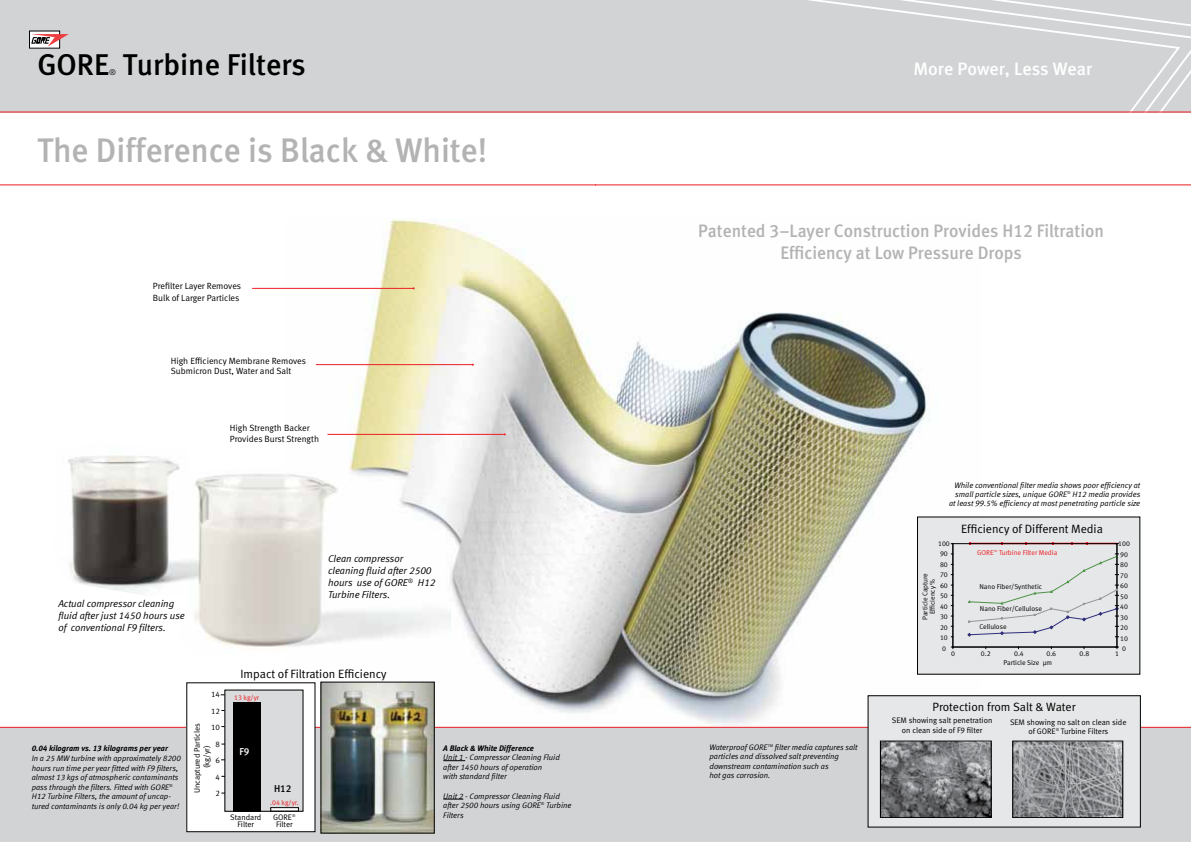
<style>
.page{position:relative;width:1191px;height:842px;background:#fff}
.page>*{position:absolute;margin:0;border:0;box-sizing:border-box;transform-origin:0 0}
.t1{font:34px "Meta Medium LF";color:#b3b3b3}
.t2{font:30px "Meta Medium LF";color:#000}
.t3{font:18px/21.6px "Meta Medium LF";color:#b3b3b3;text-align:center}
.t4{font:18px "Meta Medium LF";color:#fff}
.t5{font:12px "Meta Normal LF";color:#000}
.t6{font:italic 10px/12px "Meta Normal LF";color:#000}
.t7{font:10px "Meta Medium LF";color:#000}
.t8{font:10px "Meta Medium LF";color:#fff}
.t9{font:9px/10.8px "Meta Normal LF";color:#000}
.t10{font:italic 8px/9.6px "Meta Normal LF";color:#000}
.t11{font:8px/16.5px "Meta Normal LF";color:#000;text-align:center}
.t12{font:italic 8px "Meta Bold LF";color:#000}
.t13{font:7px/10.5px "Meta Normal LF";color:#000}
.t14{font:7px "Meta Normal LF";color:#ed1d24}
.t15{font:4.7px "Myriad";letter-spacing:.06em;color:#000}
</style>
<div class="page">
<img style="left:595px;top:312px;width:385px;height:415px">
<div style="left:595px;top:727px;width:596px;height:115px;background:#d1d3d4"></div>
<div style="left:917px;top:517px;width:222px;height:157px;background:#e6e7e8"></div>
<div style="left:868px;top:696px;width:272px;height:131px;background:#e6e7e8"></div>
<div style="left:867px;top:695px;width:273px;height:132px;border:1px solid #000"></div>
<hr style="left:595px;top:184px;width:596px;height:1px;background:#ed1d24">
<hr style="left:953px;top:543px;width:164px;height:1px;background:#000">
<hr style="left:952px;top:544px;width:1px;height:103px;background:#000">
<hr style="left:953px;top:647px;width:164px;height:1px;background:#000">
<hr style="left:1116px;top:544px;width:1px;height:103px;background:#000">
<svg style="left:967px;top:554px;width:151px;height:84px"></svg>
<img style="left:882px;top:743px;width:107px;height:72px">
<div style="left:880px;top:741px;width:111px;height:76px;border:1px solid #000"></div>
<img style="left:1014px;top:743px;width:106px;height:72px">
<div style="left:595px;top:0;width:596px;height:113px;background:#d1d3d4"></div>
<img style="left:286px;top:218px;width:309px;height:509px">
<div style="left:0;top:727px;width:595px;height:115px;background:#d1d3d4"></div>
<div style="left:187px;top:683px;width:128px;height:149px;background:#fff"></div>
<div style="left:225px;top:690px;width:78px;height:121px;background:#dadbdc"></div>
<hr style="left:0;top:184px;width:595px;height:1px;background:#ed1d24">
<svg style="left:443px;top:760px;width:22px;height:1px"></svg>
<svg style="left:443px;top:799px;width:20px;height:1px"></svg>
<div style="left:233px;top:702px;width:27px;height:109px;background:#000"></div>
<div style="left:271px;top:807px;width:27px;height:4px;border:1px solid #000"></div>
<img style="left:323px;top:684px;width:109px;height:147px">
<div style="left:0;top:0;width:595px;height:113px;background:#d1d3d4"></div>
<img style="left:68px;top:442px;width:383px;height:218px">
<hr style="left:316px;top:364px;width:157px;height:1px;background:#ed1d24">
<hr style="left:252px;top:288px;width:162px;height:1px;background:#ed1d24">
<hr style="left:327px;top:434px;width:178px;height:1px;background:#ed1d24">
<h2 class="t2" style="left:123px;top:48px;width:184px">Turbine Filters</h2>
<h2 class="t2" style="left:37px;top:48px;width:73px">GORE</h2>
<p class="t11" style="left:109px;top:64px;width:8px">®</p>
<h1 class="t1" style="left:37px;top:130px;width:451px">The Difference is Black &amp; White!</h1>
<p class="t9" style="left:153px;top:280px;width:90px;line-height:12px">Prefilter Layer Removes<br>Bulk of Larger Particles</p>
<p class="t9" style="left:171px;top:355px;width:137px">High Efficiency Membrane Removes<br>Submicron Dust, Water and Salt</p>
<p class="t9" style="left:230px;top:423px;width:91px">High Strength Backer<br>Provides Burst Strength</p>
<p class="t6" style="left:58px;top:598px;width:128px">Actual compressor cleaning fluid after just 1450 hours use of conventional F9 filters.</p>
<p class="t6" style="left:328px;top:553px;width:109px">Clean compressor cleaning fluid after 2500 hours use of GORE<sup>®</sup> H12<br>Turbine Filters.</p>
<p class="t12" style="left:32px;top:744px;width:138px">0.04 kilogram vs. 13 kilograms per year</p>
<p class="t10" style="left:32px;top:753px;width:151px">In a 25 MW turbine with approximately 8200 hours run time per year fitted with F9 filters, almost 13 kgs of atmospheric contaminants pass through the filters. Fitted with GORE<sup>® </sup>H12 Turbine Filters, the amount of uncap&shy;tured contaminants is only 0.04 kg per year!</p>
<p class="t11" style="left:211px;top:686px;width:10px">14<br>12<br>10<br>8<br>6<br>4<br>2</p>
<p class="t11" style="left:192px;top:793px;width:72px;line-height:9.6px;rotate:-90deg">Uncaptured Particles (kg/yr)</p>
<h3 class="t5" style="left:240px;top:666px;width:148px">Impact of Filtration Efficiency</h3>
<p class="t14" style="left:234px;top:693px;width:26px">13 kg/yr</p>
<p class="t8" style="left:239px;top:746px;width:11px">F9</p>
<p class="t7" style="left:274px;top:783px;width:19px">H12</p>
<p class="t14" style="left:270px;top:799px;width:30px">.04 kg/yr.</p>
<p class="t11" style="left:230px;top:813px;width:33px;line-height:7px">Standard<br>Filter</p>
<p class="t11" style="left:273px;top:813px;width:24px;line-height:7px">GORE<sup>®<br></sup>Filter</p>
<p class="t12" style="left:443px;top:743px;width:92px">A Black &amp; White Difference</p>
<p class="t10" style="left:443px;top:752px;width:118px">Unit 1 - Compressor Cleaning Fluid after 1450 hours of operation<br>with standard filter</p>
<p class="t10" style="left:443px;top:791px;width:130px">Unit 2 - Compressor Cleaning Fluid after 2500 hours using GORE<sup>®</sup> Turbine<br>Filters</p>
<h3 class="t4" style="left:913px;top:59px;width:180px">More Power, Less Wear</h3>
<h3 class="t3" style="left:698px;top:220px;width:407px">Patented 3–Layer Construction Provides H12 Filtration<br>Efficiency at Low Pressure Drops</h3>
<p class="t10" style="left:949px;top:481px;width:193px;line-height:9px;text-align:right">While conventional filter media shows poor efficiency at small particle sizes, unique GORE<sup>®</sup> H12 media provides at least 99.5% efficiency at most penetrating particle size</p>
<h3 class="t5" style="left:961px;top:522px;width:143px">Efficiency of Different Media</h3>
<p class="t13" style="left:938px;top:538px;width:13px">100<br>90<br>80<br>70<br>60<br>50<br>40<br>30<br>20<br>10<br>0</p>
<p class="t13" style="left:1118px;top:539px;width:13px">100<br>90<br>80<br>70<br>60<br>50<br>40<br>30<br>20<br>10<br>0</p>
<p class="t13" style="left:951px;top:648px;width:5px">0</p>
<p class="t13" style="left:981px;top:648px;width:11px">0.2</p>
<p class="t13" style="left:1014px;top:648px;width:11px">0.4</p>
<p class="t13" style="left:1046px;top:648px;width:11px">0.6</p>
<p class="t13" style="left:1079px;top:648px;width:11px">0.8</p>
<p class="t13" style="left:1115px;top:648px;width:5px">1</p>
<p class="t15" style="left:941px;top:541px;width:9px">100</p>
<p class="t15" style="left:1120px;top:541px;width:9px">100</p>
<p class="t14" style="left:977px;top:549px;width:82px">GORE<sup>™</sup> Turbine Filter Media</p>
<p class="t15" style="left:943px;top:551px;width:7px">90</p>
<p class="t15" style="left:1120px;top:551px;width:7px">90</p>
<p class="t15" style="left:943px;top:562px;width:7px">80</p>
<p class="t15" style="left:1120px;top:562px;width:7px">80</p>
<p class="t15" style="left:943px;top:572px;width:7px">70</p>
<p class="t15" style="left:1120px;top:572px;width:7px">70</p>
<p class="t13" style="left:921px;top:620px;width:48px;line-height:7.5px;text-align:center;rotate:-90deg">Particle Capture<br>Efficiency %</p>
<p class="t15" style="left:1120px;top:583px;width:7px">60</p>
<p class="t15" style="left:943px;top:583px;width:7px">60</p>
<p class="t13" style="left:979px;top:581px;width:64px">Nano Fiber/Synthetic</p>
<p class="t13" style="left:980px;top:603px;width:64px">Nano Fiber/Cellulose</p>
<p class="t13" style="left:979px;top:621px;width:29px">Cellulose</p>
<p class="t15" style="left:1120px;top:593px;width:7px">50</p>
<p class="t15" style="left:943px;top:593px;width:7px">50</p>
<p class="t15" style="left:1120px;top:603px;width:7px">40</p>
<p class="t15" style="left:943px;top:603px;width:7px">40</p>
<p class="t15" style="left:943px;top:614px;width:7px">30</p>
<p class="t15" style="left:1120px;top:614px;width:7px">30</p>
<p class="t15" style="left:943px;top:624px;width:7px">20</p>
<p class="t15" style="left:1120px;top:624px;width:7px">20</p>
<p class="t15" style="left:1120px;top:634px;width:7px">10</p>
<p class="t15" style="left:943px;top:634px;width:7px">10</p>
<p class="t15" style="left:1120px;top:644px;width:4px">0</p>
<p class="t15" style="left:951px;top:652px;width:4px">0</p>
<p class="t15" style="left:982px;top:652px;width:8px">0.2</p>
<p class="t15" style="left:1015px;top:652px;width:8px">0.4</p>
<p class="t15" style="left:1048px;top:652px;width:8px">0.6</p>
<p class="t15" style="left:1080px;top:652px;width:8px">0.8</p>
<p class="t15" style="left:1115px;top:652px;width:4px">1</p>
<p class="t13" style="left:1003px;top:658px;width:50px">Particle Size µm</p>
<p class="t10" style="left:709px;top:742px;width:150px">Waterproof GORE<sup>TM</sup> filter media captures salt particles and dissolved salt preventing downstream contamination such as<br>hot gas corrosion.</p>
<h3 class="t5" style="left:932px;top:699px;width:144px">Protection from Salt &amp; Water</h3>
<p class="t11" style="left:1010px;top:717px;width:118px;line-height:9.6px">SEM showing no salt on clean side of GORE<sup>®</sup> Turbine Filters</p>
<p class="t11" style="left:892px;top:716px;width:102px;line-height:9.6px">SEM showing salt penetration on clean side of F9 filter</p>
</div>
